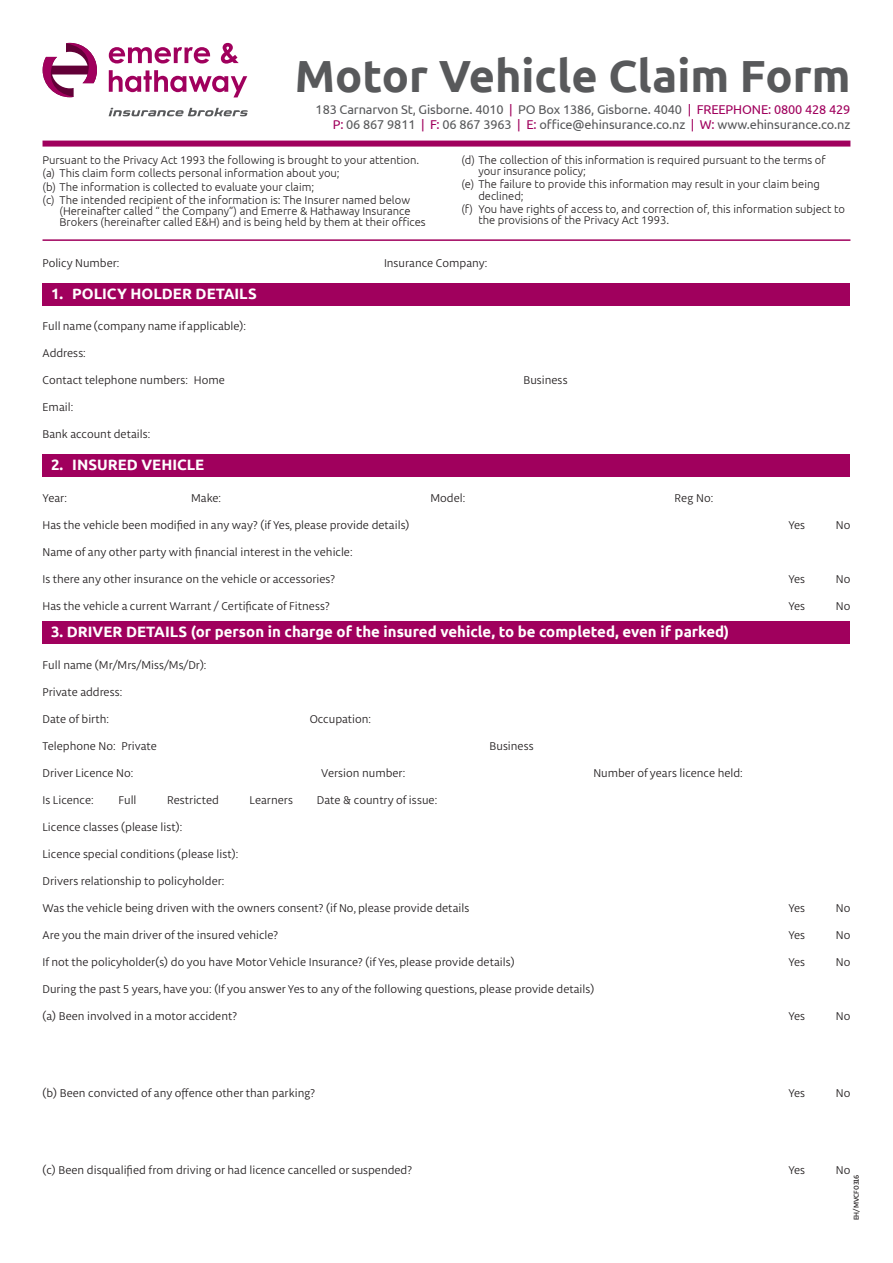
<style>
.page{position:relative;width:893px;height:1263px;background:#fff}
.page>*{position:absolute;margin:0;border:0;box-sizing:border-box;transform-origin:0 0}
.t1{font:700 45px "Ubuntu";color:#58595b}
.section_heading{font:700 15px "Ubuntu";color:#fff}
.t2{font:12.75px "Ubuntu";letter-spacing:-.01em;color:#58595b}
.body{font:12px "Libertad";color:#231f20}
.body_hang{font:300 11.25px/11.2px "Ubuntu";color:#231f20}
.body-2{font:300 11.25px "Ubuntu";color:#231f20}
.body_hang-2{font:500 7.5px "Libertad";color:#231f20}
.s1{color:#a0005d}
</style>
<div class="page">
<svg style="left:43px;top:43px;width:54px;height:54px"></svg>
<svg style="left:109px;top:108px;width:139px;height:8px"></svg>
<svg style="left:109px;top:70px;width:138px;height:27px"></svg>
<svg style="left:221px;top:43px;width:18px;height:21px"></svg>
<svg style="left:109px;top:47px;width:101px;height:16px"></svg>
<div style="left:43px;top:141px;width:807px;height:6px;background:#a0005d"></div>
<hr style="left:43px;top:239px;width:807px;height:2px;background:#a0005d">
<div style="left:43px;top:283px;width:807px;height:22px;background:#a0005d"></div>
<div style="left:43px;top:454px;width:807px;height:22px;background:#a0005d"></div>
<div style="left:43px;top:621px;width:807px;height:22px;background:#a0005d"></div>
<p class="t1" style="left:295px;top:49px;width:557px">Motor Vehicle Claim Form</p>
<p class="t2" style="left:316px;top:102px;width:536px">183 Carnarvon St, Gisborne. 4010 <span class="s1">|</span> PO Box 1386, Gisborne. 4040 <span class="s1">| FREEPHONE: 0800 428 429</span></p>
<p class="t2" style="left:333px;top:117px;width:519px"><span class="s1">P:</span> 06 867 9811 <span class="s1">| F:</span> 06 867 3963 <span class="s1">| E:</span> office@ehinsurance.co.nz <span class="s1">| W:</span> www.ehinsurance.co.nz</p>
<p class="body-2" style="left:43px;top:153px;width:378px">Pursuant to the Privacy Act 1993 the following is brought to your attention.</p>
<p class="body_hang" style="left:43px;top:167px;width:299px">(a) This claim form collects personal information about you;</p>
<p class="body_hang" style="left:43px;top:181px;width:273px">(b) The information is collected to evaluate your claim;</p>
<p class="body_hang" style="left:60px;top:194px;width:368px;text-indent:-17px">(c) The intended recipient of the information is: The Insurer named below (Hereinafter called “ the Company”) and Emerre &amp; Hathaway Insurance<br>Brokers (hereinafter called E&amp;H) and is being held by them at their offices</p>
<p class="body_hang" style="left:478px;top:154px;width:349px;text-indent:-17px">(d) The collection of this information is required pursuant to the terms of your insurance policy;</p>
<p class="body_hang" style="left:478px;top:179px;width:343px;text-indent:-17px">(e) The failure to provide this information may result in your claim being declined;</p>
<p class="body_hang" style="left:478px;top:203px;width:368px;text-indent:-17px">(f) You have rights of access to, and correction of, this information subject to the provisions of the Privacy Act 1993.</p>
<p class="body" style="left:43px;top:256px;width:78px">Policy Number:</p>
<p class="body" style="left:384px;top:256px;width:105px">Insurance Company:</p>
<p class="section_heading" style="left:51px;top:285px;width:207px">1. POLICY HOLDER DETAILS</p>
<p class="body" style="left:43px;top:319px;width:205px">Full name (company name if applicable):</p>
<p class="body" style="left:43px;top:346px;width:45px">Address:</p>
<p class="body" style="left:43px;top:373px;width:184px">Contact telephone numbers: Home</p>
<p class="body" style="left:523px;top:373px;width:46px">Business</p>
<p class="body" style="left:43px;top:400px;width:32px">Email:</p>
<p class="body" style="left:43px;top:427px;width:109px">Bank account details:</p>
<p class="section_heading" style="left:51px;top:456px;width:155px">2. INSURED VEHICLE</p>
<p class="body" style="left:43px;top:490px;width:26px">Year:</p>
<p class="body" style="left:191px;top:490px;width:31px">Make:</p>
<p class="body" style="left:430px;top:490px;width:36px">Model:</p>
<p class="body" style="left:675px;top:490px;width:40px">Reg No:</p>
<p class="body" style="left:43px;top:517px;width:368px">Has the vehicle been modified in any way? (if Yes, please provide details)</p>
<p class="body" style="left:788px;top:517px;width:18px">Yes</p>
<p class="body" style="left:836px;top:517px;width:16px">No</p>
<p class="body" style="left:43px;top:544px;width:312px">Name of any other party with financial interest in the vehicle:</p>
<p class="body" style="left:43px;top:571px;width:294px">Is there any other insurance on the vehicle or accessories?</p>
<p class="body" style="left:788px;top:571px;width:18px">Yes</p>
<p class="body" style="left:836px;top:571px;width:16px">No</p>
<p class="body" style="left:43px;top:598px;width:289px">Has the vehicle a current Warrant / Certificate of Fitness?</p>
<p class="body" style="left:788px;top:598px;width:18px">Yes</p>
<p class="body" style="left:836px;top:598px;width:16px">No</p>
<p class="section_heading" style="left:51px;top:623px;width:680px">3. DRIVER DETAILS (or person in charge of the insured vehicle, to be completed, even if parked)</p>
<p class="body" style="left:43px;top:657px;width:165px">Full name (Mr/Mrs/Miss/Ms/Dr):</p>
<p class="body" style="left:43px;top:684px;width:81px">Private address:</p>
<p class="body" style="left:43px;top:711px;width:68px">Date of birth:</p>
<p class="body" style="left:310px;top:711px;width:63px">Occupation:</p>
<p class="body" style="left:43px;top:738px;width:116px">Telephone No: Private</p>
<p class="body" style="left:490px;top:738px;width:46px">Business</p>
<p class="body" style="left:43px;top:765px;width:92px">Driver Licence No:</p>
<p class="body" style="left:321px;top:765px;width:86px">Version number:</p>
<p class="body" style="left:593px;top:765px;width:151px">Number of years licence held:</p>
<p class="body" style="left:43px;top:792px;width:53px">Is Licence:</p>
<p class="body" style="left:118px;top:792px;width:20px">Full</p>
<p class="body" style="left:167px;top:792px;width:53px">Restricted</p>
<p class="body" style="left:250px;top:792px;width:45px">Learners</p>
<p class="body" style="left:317px;top:792px;width:122px">Date &amp; country of issue:</p>
<p class="body" style="left:43px;top:819px;width:141px">Licence classes (please list):</p>
<p class="body" style="left:43px;top:846px;width:197px">Licence special conditions (please list):</p>
<p class="body" style="left:43px;top:873px;width:183px">Drivers relationship to policyholder:</p>
<p class="body" style="left:43px;top:900px;width:428px">Was the vehicle being driven with the owners consent? (if No, please provide details</p>
<p class="body" style="left:788px;top:900px;width:18px">Yes</p>
<p class="body" style="left:836px;top:900px;width:16px">No</p>
<p class="body" style="left:43px;top:927px;width:237px">Are you the main driver of the insured vehicle?</p>
<p class="body" style="left:788px;top:927px;width:18px">Yes</p>
<p class="body" style="left:836px;top:927px;width:16px">No</p>
<p class="body" style="left:43px;top:954px;width:474px">If not the policyholder(s) do you have Motor Vehicle Insurance? (if Yes, please provide details)</p>
<p class="body" style="left:788px;top:954px;width:18px">Yes</p>
<p class="body" style="left:836px;top:954px;width:16px">No</p>
<p class="body" style="left:43px;top:981px;width:553px">During the past 5 years, have you: (If you answer Yes to any of the following questions, please provide details)</p>
<p class="body" style="left:43px;top:1008px;width:196px">(a) Been involved in a motor accident?</p>
<p class="body" style="left:788px;top:1008px;width:18px">Yes</p>
<p class="body" style="left:836px;top:1008px;width:16px">No</p>
<p class="body" style="left:43px;top:1086px;width:274px">(b) Been convicted of any offence other than parking?</p>
<p class="body" style="left:788px;top:1086px;width:18px">Yes</p>
<p class="body" style="left:836px;top:1086px;width:16px">No</p>
<p class="body" style="left:43px;top:1163px;width:371px">(c) Been disqualified from driving or had licence cancelled or suspended?</p>
<p class="body" style="left:788px;top:1163px;width:18px">Yes</p>
<p class="body" style="left:836px;top:1163px;width:16px">No</p>
<p class="body_hang-2" style="left:852px;top:1220px;width:48px;rotate:-90deg">EH/MVCF0316</p>
</div>
